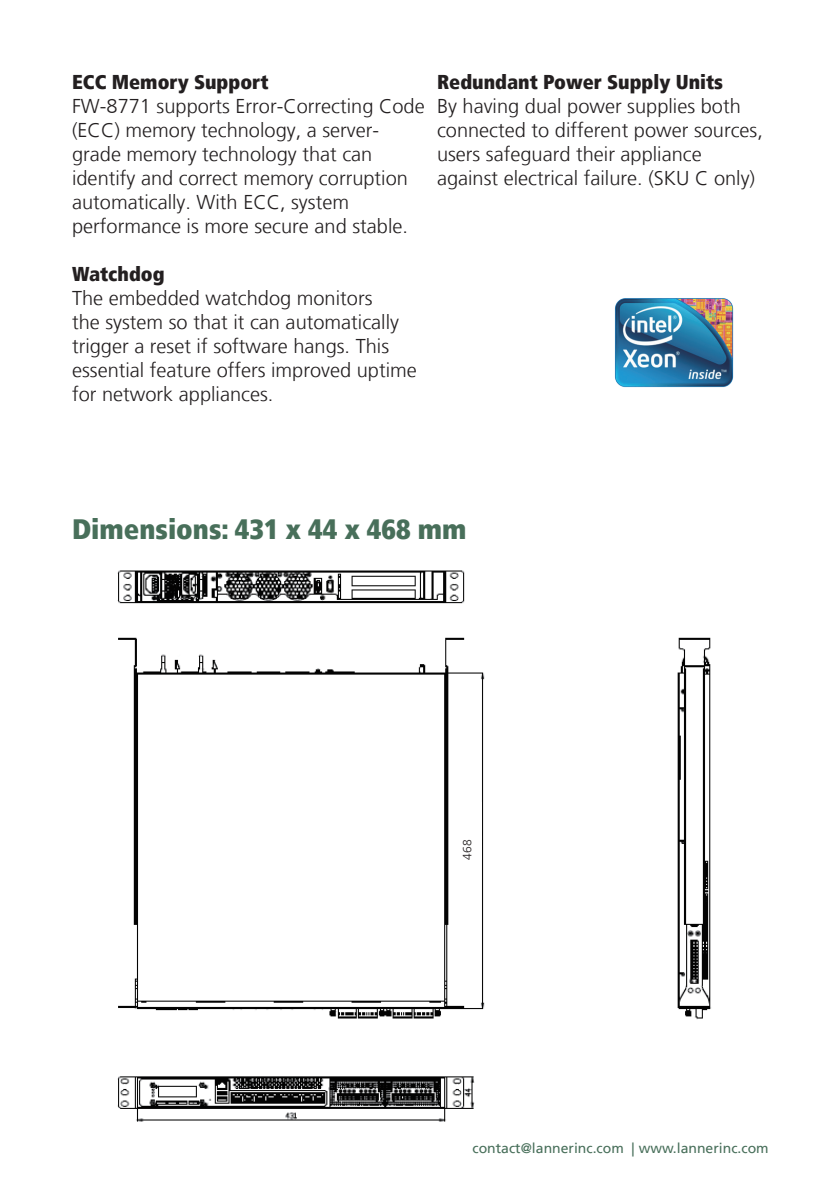
<style>
.page{position:relative;width:840px;height:1191px;background:#fff}
.page>*{position:absolute;margin:0;border:0;box-sizing:border-box;transform-origin:0 0}
.t1{font:900 condensed 28px "Frutiger LT";color:#486f5a}
.t2{font:300 20px/24px "Frutiger LT";color:#231f20}
.t3{font:900 condensed 20px "Frutiger LT";color:#231f20}
.t4{font:14px "Frutiger LT";color:#486f5a}
.t5{font:300 12px "Frutiger LT";color:#231f20}
</style>
<div class="page">
<img style="left:614px;top:298px;width:120px;height:90px">
<img style="left:117px;top:570px;width:594px;height:552px">
<div style="left:462px;top:802px;width:19px;height:57px;background:#fff"></div>
<p class="t3" style="left:72px;top:69px;width:198px">ECC Memory Support</p>
<p class="t2" style="left:72px;top:94px;width:354px">FW-8771 supports Error-Correcting Code (ECC) memory technology, a server&shy;grade memory technology that can identify and correct memory corruption automatically. With ECC, system performance is more secure and stable.</p>
<p class="t3" style="left:72px;top:261px;width:94px">Watchdog</p>
<p class="t2" style="left:72px;top:286px;width:346px">The embedded watchdog monitors<br>the system so that it can automatically trigger a reset if software hangs. This essential feature offers improved uptime for network appliances.</p>
<p class="t3" style="left:437px;top:70px;width:287px">Redundant Power Supply Units</p>
<p class="t2" style="left:437px;top:94px;width:327px">By having dual power supplies both connected to different power sources, users safeguard their appliance against electrical failure. (SKU C only)</p>
<h1 class="t1" style="left:72px;top:512px;width:396px">Dimensions: 431 x 44 x 468 mm</h1>
<p class="t5" style="left:460px;top:859px;width:22px;rotate:-90deg">468</p>
<p class="t4" style="left:472px;top:1140px;width:297px">contact@lannerinc.com | www.lannerinc.com</p>
</div>
